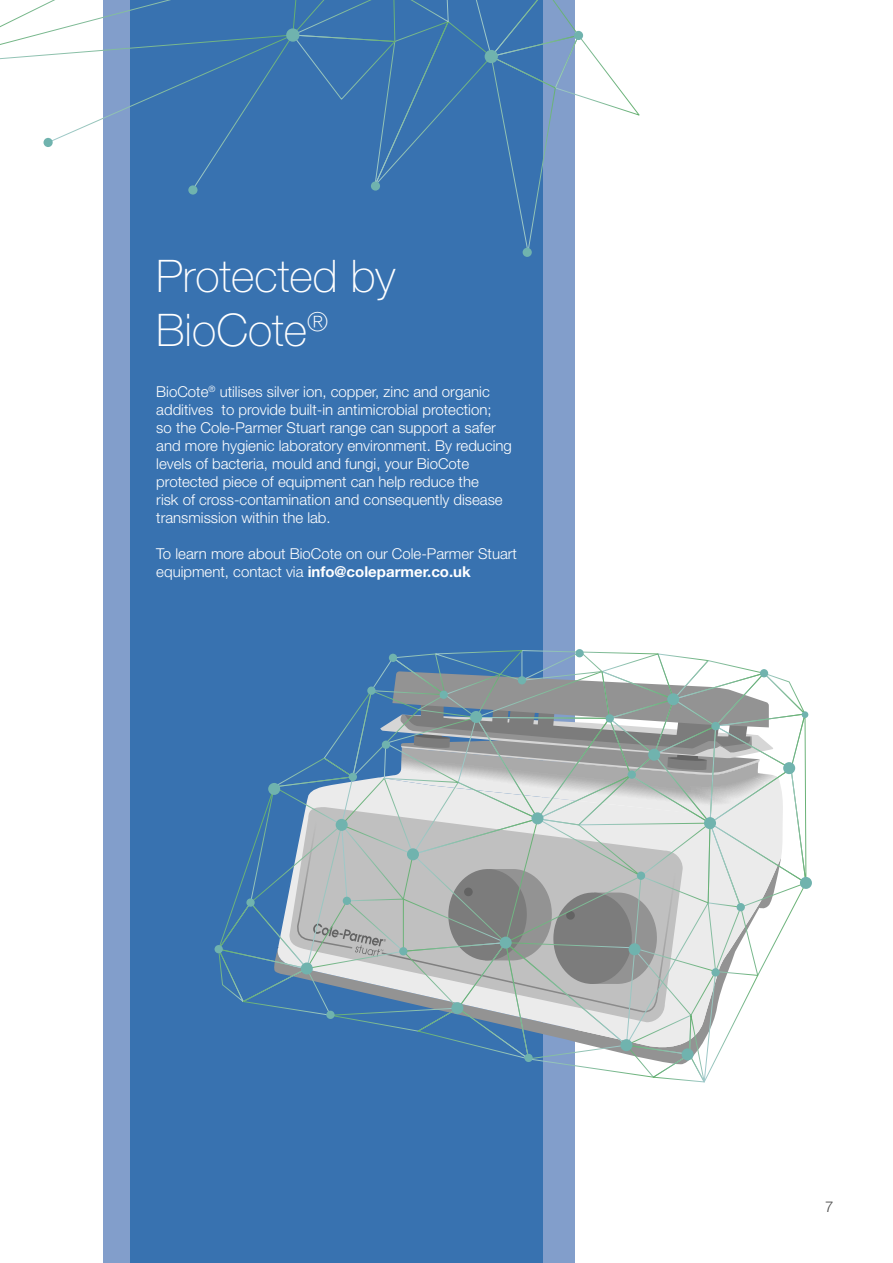
<style>
.page{position:relative;width:893px;height:1263px;background:#fff}
.page>*{position:absolute;margin:0;border:0;box-sizing:border-box;transform-origin:0 0}
.t1{font:100 45px/54px "Helvetica Neue LT Std";color:#fff}
.t2{font:300 15px/18px "Helvetica Neue LT Std";color:#fff}
.t3{font:300 15px "Helvetica Neue LT Std";color:#484848}
.s1{font-weight:700}
</style>
<div class="page">
<div style="left:116px;top:0;width:447px;height:1263px;background:#3872b0"></div>
<div style="left:543px;top:0;width:32px;height:1263px;background:#829ecb"></div>
<div style="left:103px;top:0;width:27px;height:1263px;background:#829ecb"></div>
<svg style="left:218px;top:650px;width:588px;height:433px"></svg>
<div style="left:802px;top:711px;width:6px;height:7px;background:#70b3ae;border-radius:50%"></div>
<div style="left:783px;top:762px;width:12px;height:12px;background:#70b3ae;border-radius:50%"></div>
<div style="left:711px;top:722px;width:9px;height:8px;background:#70b3ae;border-radius:50%"></div>
<div style="left:648px;top:749px;width:12px;height:12px;background:#70b3ae;border-radius:50%"></div>
<div style="left:667px;top:693px;width:12px;height:12px;background:#70b3ae;border-radius:50%"></div>
<div style="left:470px;top:711px;width:12px;height:12px;background:#70b3ae;border-radius:50%"></div>
<div style="left:704px;top:817px;width:12px;height:12px;background:#70b3ae;border-radius:50%"></div>
<div style="left:629px;top:943px;width:12px;height:12px;background:#70b3ae;border-radius:50%"></div>
<div style="left:800px;top:877px;width:12px;height:12px;background:#70b3ae;border-radius:50%"></div>
<div style="left:620px;top:1039px;width:12px;height:12px;background:#70b3ae;border-radius:50%"></div>
<div style="left:682px;top:1048px;width:12px;height:12px;background:#70b3ae;border-radius:50%"></div>
<div style="left:451px;top:1002px;width:12px;height:12px;background:#70b3ae;border-radius:50%"></div>
<div style="left:500px;top:936px;width:12px;height:13px;background:#70b3ae;border-radius:50%"></div>
<div style="left:531px;top:812px;width:12px;height:12px;background:#70b3ae;border-radius:50%"></div>
<div style="left:336px;top:819px;width:12px;height:12px;background:#70b3ae;border-radius:50%"></div>
<div style="left:268px;top:783px;width:12px;height:12px;background:#70b3ae;border-radius:50%"></div>
<div style="left:407px;top:848px;width:12px;height:12px;background:#70b3ae;border-radius:50%"></div>
<div style="left:301px;top:962px;width:12px;height:12px;background:#70b3ae;border-radius:50%"></div>
<div style="left:628px;top:770px;width:8px;height:9px;background:#70b3ae;border-radius:50%"></div>
<div style="left:606px;top:714px;width:8px;height:8px;background:#70b3ae;border-radius:50%"></div>
<div style="left:440px;top:690px;width:8px;height:9px;background:#70b3ae;border-radius:50%"></div>
<div style="left:382px;top:740px;width:8px;height:9px;background:#70b3ae;border-radius:50%"></div>
<div style="left:349px;top:773px;width:8px;height:8px;background:#70b3ae;border-radius:50%"></div>
<div style="left:367px;top:686px;width:9px;height:9px;background:#70b3ae;border-radius:50%"></div>
<div style="left:389px;top:654px;width:8px;height:8px;background:#70b3ae;border-radius:50%"></div>
<div style="left:575px;top:649px;width:9px;height:8px;background:#70b3ae;border-radius:50%"></div>
<div style="left:760px;top:669px;width:8px;height:8px;background:#70b3ae;border-radius:50%"></div>
<div style="left:246px;top:898px;width:9px;height:9px;background:#70b3ae;border-radius:50%"></div>
<div style="left:215px;top:945px;width:8px;height:8px;background:#70b3ae;border-radius:50%"></div>
<div style="left:326px;top:1011px;width:9px;height:8px;background:#70b3ae;border-radius:50%"></div>
<div style="left:524px;top:1054px;width:9px;height:8px;background:#70b3ae;border-radius:50%"></div>
<div style="left:711px;top:968px;width:9px;height:8px;background:#70b3ae;border-radius:50%"></div>
<div style="left:518px;top:676px;width:8px;height:8px;background:#70b3ae;border-radius:50%"></div>
<div style="left:737px;top:903px;width:8px;height:8px;background:#70b3ae;border-radius:50%"></div>
<div style="left:399px;top:947px;width:8px;height:8px;background:#70b3ae;border-radius:50%"></div>
<div style="left:343px;top:897px;width:8px;height:8px;background:#70b3ae;border-radius:50%"></div>
<div style="left:637px;top:871px;width:8px;height:9px;background:#70b3ae;border-radius:50%"></div>
<svg style="left:0;top:0;width:640px;height:254px"></svg>
<div style="left:286px;top:28px;width:14px;height:14px;background:#70b3ae;border-radius:50%"></div>
<div style="left:485px;top:50px;width:13px;height:13px;background:#70b3ae;border-radius:50%"></div>
<div style="left:188px;top:185px;width:10px;height:10px;background:#70b3ae;border-radius:50%"></div>
<div style="left:43px;top:138px;width:10px;height:9px;background:#70b3ae;border-radius:50%"></div>
<div style="left:371px;top:181px;width:9px;height:10px;background:#70b3ae;border-radius:50%"></div>
<div style="left:523px;top:248px;width:9px;height:9px;background:#70b3ae;border-radius:50%"></div>
<div style="left:574px;top:31px;width:9px;height:9px;background:#70b3ae;border-radius:50%"></div>
<h1 class="t1" style="left:156px;top:248px;width:241px">Protected by<br>BioCote<sup>®</sup></h1>
<p class="t2" style="left:156px;top:382px;width:357px">BioCote<sup>®</sup> utilises silver ion, copper, zinc and organic additives to provide built-in antimicrobial protection;<br>so the Cole-Parmer Stuart range can support a safer and more hygienic laboratory environment. By reducing levels of bacteria, mould and fungi, your BioCote protected piece of equipment can help reduce the<br>risk of cross-contamination and consequently disease transmission within the lab.</p>
<p class="t2" style="left:156px;top:544px;width:362px">To learn more about BioCote on our Cole-Parmer Stuart equipment, contact via <span class="s1">info@coleparmer.co.uk</span></p>
<p class="t3" style="left:825px;top:1197px;width:10px">7</p>
</div>
